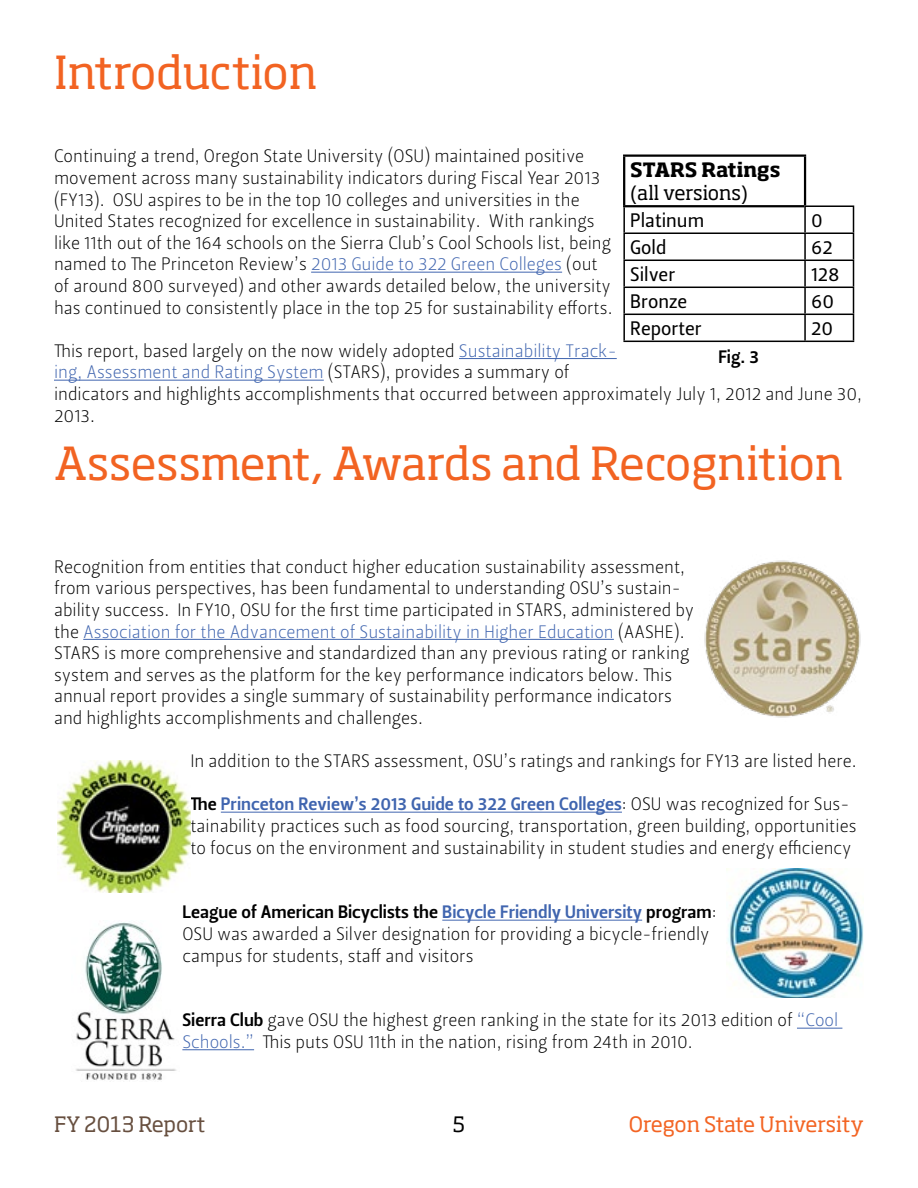
<style>
.page{position:relative;width:918px;height:1188px;background:#fff}
.page>*{position:absolute;margin:0;border:0;box-sizing:border-box;transform-origin:0 0}
.t1{font:45px "Soho Std";letter-spacing:-.005em;color:#f26322}
.t2{font:21px "Soho Std";letter-spacing:-.015em;color:#f36423}
.t3{font:21px "Soho Std";color:#674f3f}
.t4{font:21px "Soho Std";color:#000}
.t5{font:19.5px "Leitura Sans Grot 2";color:#000}
.t6{font:19.5px "Soho Std";color:#000}
.t7{font:700 19.5px "Soho Std";letter-spacing:-.005em;color:#000}
.t8{font:18px/21.6px "Leitura Sans Grot 1";color:#000}
.t9{font:18px "Leitura Sans Grot 3";color:#4065af}
.t10{font:18px "Leitura Sans Grot 3";color:#000}
.s1{color:#4065af}
.s2{color:#000}
.s3{font-family:"Leitura Sans Grot 1";color:#000}
.s4{font-family:"Leitura Sans Grot 1"}
.s5{font-family:"Leitura Sans Grot 3"}
</style>
<div class="page">
<hr style="left:623px;top:207px;width:2px;height:25px;background:#000">
<hr style="left:804px;top:207px;width:2px;height:25px;background:#000">
<hr style="left:623px;top:232px;width:182px;height:2px;background:#000">
<hr style="left:623px;top:234px;width:2px;height:26px;background:#000">
<hr style="left:805px;top:232px;width:49px;height:2px;background:#000">
<hr style="left:804px;top:234px;width:2px;height:26px;background:#000">
<hr style="left:623px;top:260px;width:182px;height:1px;background:#000">
<hr style="left:623px;top:261px;width:2px;height:26px;background:#000">
<hr style="left:805px;top:260px;width:49px;height:1px;background:#000">
<hr style="left:804px;top:261px;width:2px;height:26px;background:#000">
<hr style="left:623px;top:287px;width:182px;height:1px;background:#000">
<hr style="left:623px;top:288px;width:2px;height:26px;background:#000">
<hr style="left:805px;top:287px;width:49px;height:1px;background:#000">
<hr style="left:804px;top:288px;width:2px;height:26px;background:#000">
<hr style="left:623px;top:314px;width:182px;height:1px;background:#000">
<hr style="left:623px;top:315px;width:2px;height:26px;background:#000">
<hr style="left:805px;top:314px;width:49px;height:1px;background:#000">
<hr style="left:804px;top:315px;width:2px;height:26px;background:#000">
<svg style="left:853px;top:207px;width:1px;height:134px"></svg>
<hr style="left:623px;top:341px;width:182px;height:1px;background:#000">
<hr style="left:805px;top:341px;width:49px;height:1px;background:#000">
<hr style="left:623px;top:154px;width:183px;height:3px;background:#000">
<hr style="left:623px;top:157px;width:2px;height:48px;background:#000">
<hr style="left:623px;top:205px;width:181px;height:2px;background:#000">
<hr style="left:804px;top:157px;width:2px;height:48px;background:#000">
<hr style="left:804px;top:205px;width:50px;height:2px;background:#000">
<hr style="left:311px;top:272px;width:251px;height:1px;background:#4065af">
<hr style="left:459px;top:358px;width:158px;height:1px;background:#4065af">
<hr style="left:54px;top:380px;width:270px;height:1px;background:#4065af">
<hr style="left:83px;top:639px;width:531px;height:1px;background:#4065af">
<hr style="left:221px;top:812px;width:401px;height:1px;background:#4065af">
<hr style="left:442px;top:920px;width:200px;height:1px;background:#4065af">
<hr style="left:797px;top:1028px;width:45px;height:1px;background:#4065af">
<hr style="left:182px;top:1049px;width:72px;height:1px;background:#4065af">
<img style="left:704px;top:560px;width:157px;height:158px">
<img style="left:58px;top:760px;width:132px;height:133px">
<img style="left:727px;top:869px;width:137px;height:128px">
<img style="left:76px;top:921px;width:101px;height:160px">
<h1 class="t1" style="left:54px;top:44px;width:265px">Introduction</h1>
<p class="t8" style="left:54px;top:146px;width:560px">Continuing a trend, Oregon State University (OSU) maintained positive movement across many sustainability indicators during Fiscal Year 2013 (FY13). OSU aspires to be in the top 10 colleges and universities in the United States recognized for excellence in sustainability. With rankings like 11th out of the 164 schools on the Sierra Club’s Cool Schools list, being named to The Princeton Review’s <span class="s1">2013 Guide to 322 Green Colleges</span> (out of around 800 surveyed) and other awards detailed below, the university has continued to consistently place in the top 25 for sustainability efforts.</p>
<p class="t8" style="left:54px;top:340px;width:810px">This report, based largely on the now widely adopted <span class="s1">Sustainability Track-<br>ing, Assessment and Rating System</span> (STARS), provides a summary of<br>indicators and highlights accomplishments that occurred between approximately July 1, 2012 and June 30, 2013.</p>
<p class="t7" style="left:630px;top:157px;width:152px">STARS Ratings</p>
<p class="t6" style="left:630px;top:181px;width:119px">(all versions)</p>
<p class="t5" style="left:630px;top:207px;width:76px">Platinum</p>
<p class="t5" style="left:811px;top:207px;width:13px">0</p>
<p class="t5" style="left:630px;top:234px;width:38px">Gold</p>
<p class="t5" style="left:811px;top:234px;width:23px">62</p>
<p class="t5" style="left:630px;top:261px;width:47px">Silver</p>
<p class="t5" style="left:811px;top:261px;width:30px">128</p>
<p class="t5" style="left:630px;top:288px;width:59px">Bronze</p>
<p class="t5" style="left:811px;top:288px;width:25px">60</p>
<p class="t5" style="left:630px;top:315px;width:73px">Reporter</p>
<p class="t5" style="left:811px;top:315px;width:24px">20</p>
<p class="t10" style="left:718px;top:345px;width:42px">Fig. 3</p>
<h1 class="t1" style="left:54px;top:435px;width:791px">Assessment, Awards and Recognition</h1>
<p class="t8" style="left:54px;top:556px;width:642px">Recognition from entities that conduct higher education sustainability assessment, from various perspectives, has been fundamental to understanding OSU’s sustain&shy;ability success. In FY10, OSU for the first time participated in STARS, administered by the <span class="s1">Association for the Advancement of Sustainability in Higher Education</span> (AASHE).<br>STARS is more comprehensive and standardized than any previous rating or ranking system and serves as the platform for the key performance indicators below. This annual report provides a single summary of sustainability performance indicators and highlights accomplishments and challenges.</p>
<p class="t8" style="left:190px;top:750px;width:668px">In addition to the STARS assessment, OSU’s ratings and rankings for FY13 are listed here.</p>
<p class="t9" style="left:190px;top:792px;width:661px"><span class="s2">The</span> Princeton Review’s 2013 Guide to 322 Green Colleges<span class="s3">: OSU was recognized for Sus-</span></p>
<p class="t8" style="left:190px;top:815px;width:668px">tainability practices such as food sourcing, transportation, green building, opportunities to focus on the environment and sustainability in student studies and energy efficiency</p>
<p class="t10" style="left:182px;top:900px;width:536px">League of American Bicyclists the <span class="s1">Bicycle Friendly University</span> program<span class="s4">:</span></p>
<p class="t8" style="left:182px;top:923px;width:529px">OSU was awarded a Silver designation for providing a bicycle-friendly campus for students, staff and visitors</p>
<p class="t8" style="left:182px;top:1010px;width:657px"><span class="s5">Sierra Club</span> gave OSU the highest green ranking in the state for its 2013 edition of <span class="s1">“Cool<br>Schools.”</span> This puts OSU 11th in the nation, rising from 24th in 2010.</p>
<p class="t3" style="left:54px;top:1111px;width:153px">FY 2013 Report</p>
<p class="t4" style="left:453px;top:1111px;width:14px">5</p>
<p class="t2" style="left:629px;top:1111px;width:237px">Oregon State University</p>
</div>
